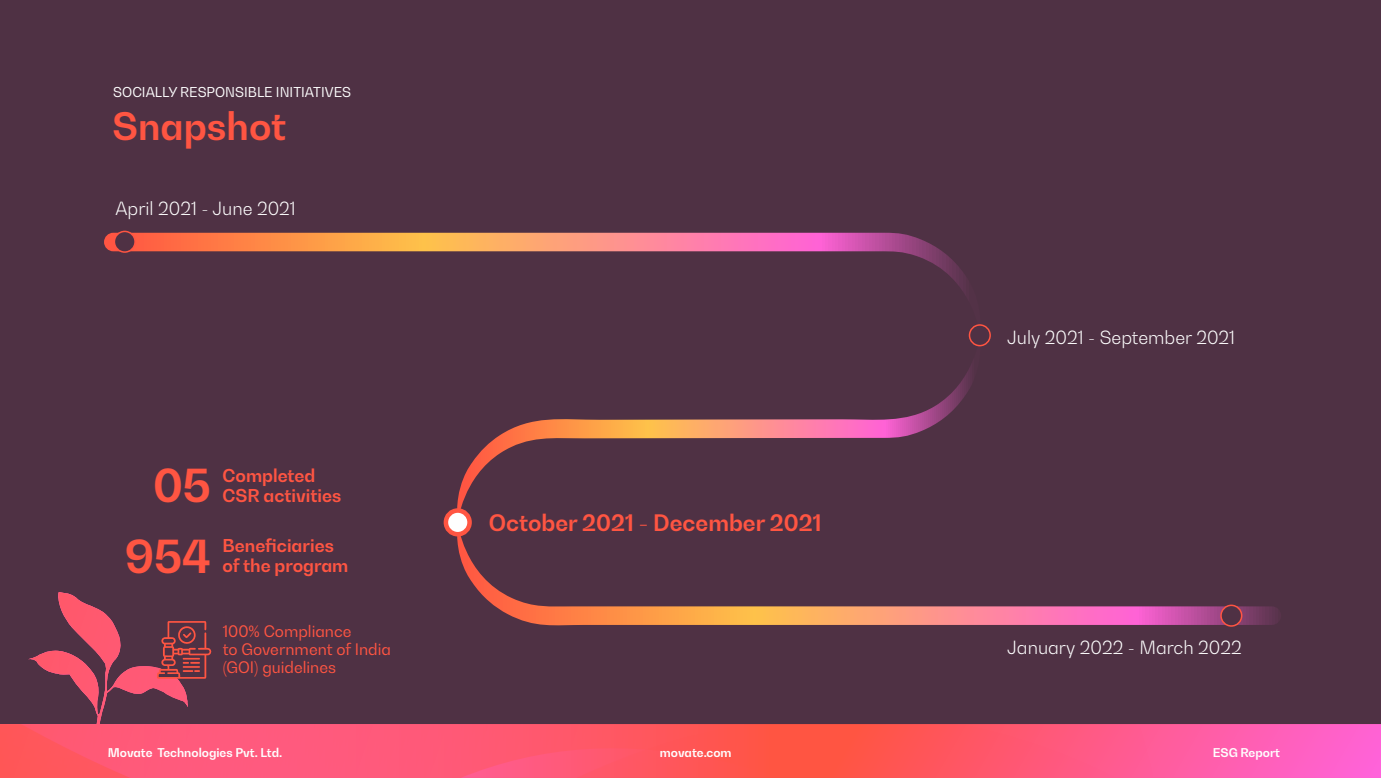
<style>
.page{position:relative;width:1381px;height:778px;background:#fff}
.page>*{position:absolute;margin:0;border:0;box-sizing:border-box;transform-origin:0 0}
.t1{font:700 45px "Bw Gradual";color:#ff5542}
.t2{font:700 37.5px "Bw Gradual";color:#ff5542}
.t3{font:700 22.5px "Bw Gradual";color:#ff5542}
.t4{font:300 18px "Bw Gradual";color:#fefefe}
.t5{font:700 17.55px/20.1px "Bw Gradual";color:#ff5542}
.t6{font:15.75px/18px "Bw Gradual";color:#ff5542}
.t7{font:13.5px "Bw Gradual";color:#fefefe}
.t8{font:700 12px "Bw Gradual";color:#fefefe}
</style>
<div class="page">
<div style="left:0;top:0;width:1380px;height:777px;background:#4f3144"></div>
<svg style="left:0;top:592px;width:1380px;height:185px"></svg>
<svg style="left:104px;top:233px;width:879px;height:92px"></svg>
<svg style="left:453px;top:345px;width:530px;height:171px"></svg>
<svg style="left:453px;top:526px;width:827px;height:102px"></svg>
<div style="left:114px;top:230px;width:22px;height:23px;border:3px solid #ff5542;border-radius:50%"></div>
<div style="left:115px;top:232px;width:19px;height:19px;background:#4f3144;border-radius:50%"></div>
<div style="left:968px;top:324px;width:22px;height:22px;border:3px solid #ff5542;border-radius:50%"></div>
<div style="left:970px;top:325px;width:19px;height:20px;background:#4f3144;border-radius:50%"></div>
<div style="left:443px;top:508px;width:29px;height:28px;border:9px solid #ff5542;border-radius:50%"></div>
<div style="left:448px;top:512px;width:19px;height:19px;background:#fefefe;border-radius:50%"></div>
<div style="left:1219px;top:604px;width:23px;height:22px;border:3px solid #ff5542;border-radius:50%"></div>
<div style="left:1221px;top:606px;width:19px;height:19px;background:#4f3144;border-radius:50%"></div>
<svg style="left:156px;top:621px;width:56px;height:57px"></svg>
<p class="t7" style="left:113px;top:86px;width:239px">SOCIALLY RESPONSIBLE INITIATIVES</p>
<h2 class="t2" style="left:113px;top:111px;width:175px">Snapshot</h2>
<p class="t4" style="left:115px;top:201px;width:182px">April 2021 - June 2021</p>
<h1 class="t1" style="left:153px;top:467px;width:59px">05</h1>
<p class="t5" style="left:222px;top:467px;width:120px">Completed<br>CSR activities</p>
<h1 class="t1" style="left:125px;top:537px;width:88px">954</h1>
<p class="t5" style="left:222px;top:537px;width:127px">Beneficiaries of the program</p>
<p class="t6" style="left:223px;top:623px;width:170px">100% Compliance<br>to Government of India (GOI) guidelines</p>
<p class="t8" style="left:108px;top:747px;width:176px">Movate Technologies Pvt. Ltd.</p>
<p class="t3" style="left:489px;top:513px;width:334px">October 2021 - December 2021</p>
<p class="t4" style="left:1007px;top:330px;width:229px">July 2021 - September 2021</p>
<p class="t4" style="left:1006px;top:640px;width:236px">January 2022 - March 2022</p>
<p class="t8" style="left:659px;top:747px;width:73px">movate.com</p>
<p class="t8" style="left:1212px;top:747px;width:69px">ESG Report</p>
</div>
